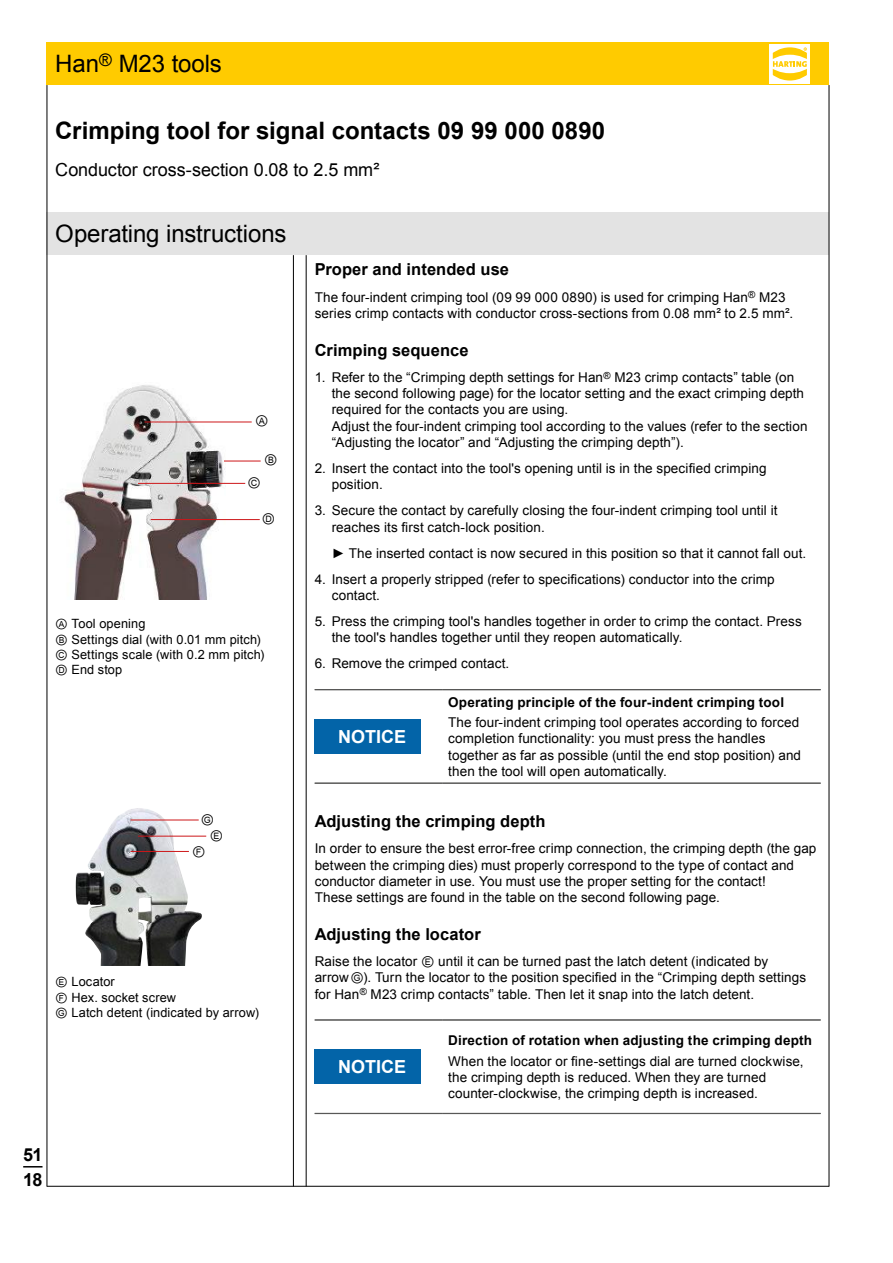
<style>
.page{position:relative;width:893px;height:1263px;background:#fff}
.page>*{position:absolute;margin:0;border:0;box-sizing:border-box;transform-origin:0 0}
.t1{font:700 24px "Arial";color:#000}
.t2{font:24px "Arial";letter-spacing:-.005em;color:#000}
.t3{font:18px "Arial";letter-spacing:-.005em;color:#000}
.t4{font:700 18px "Arial";color:#fff}
.t5{font:700 18px/25.5px "Arial";color:#000}
.t6{font:700 16.5px "Arial";letter-spacing:.005em;color:#000}
.t7{font:13.5px/16.2px "Arial";letter-spacing:.005em;color:#000}
.t8{font:700 13.5px "Arial";letter-spacing:.015em;color:#000}
.t9{font:13.35px "Arial Unicode MS";color:#000}
.t10{font:12.75px/15.3px "Arial";letter-spacing:.01em;color:#000}
.s1{font-family:"Arial Unicode MS"}
</style>
<div class="page">
<svg style="left:23px;top:1166px;width:20px;height:1px"></svg>
<div style="left:47px;top:213px;width:782px;height:42px;background:#e3e3e3"></div>
<div style="left:47px;top:43px;width:782px;height:42px;background:#ffcb00"></div>
<div style="left:770px;top:44px;width:40px;height:39px;background:#fff"></div>
<svg style="left:773px;top:47px;width:34px;height:34px"></svg>
<hr style="left:47px;top:85px;width:1px;height:1101px;background:#000">
<hr style="left:829px;top:85px;width:1px;height:1101px;background:#000">
<hr style="left:47px;top:1186px;width:782px;height:1px;background:#000">
<hr style="left:293px;top:255px;width:1px;height:931px;background:#000">
<hr style="left:306px;top:255px;width:1px;height:931px;background:#000">
<img style="left:62px;top:385px;width:163px;height:214px">
<hr style="left:144px;top:422px;width:108px;height:1px;background:#cd1719">
<hr style="left:138px;top:483px;width:107px;height:1px;background:#cd1719">
<hr style="left:224px;top:461px;width:37px;height:1px;background:#cd1719">
<hr style="left:151px;top:519px;width:109px;height:1px;background:#cd1719">
<img style="left:76px;top:808px;width:126px;height:158px">
<hr style="left:138px;top:836px;width:68px;height:1px;background:#cd1719">
<hr style="left:131px;top:820px;width:68px;height:1px;background:#cd1719">
<hr style="left:131px;top:851px;width:58px;height:1px;background:#cd1719">
<hr style="left:315px;top:689px;width:127px;height:1px;background:#565655">
<hr style="left:442px;top:689px;width:379px;height:1px;background:#565655">
<hr style="left:315px;top:783px;width:127px;height:1px;background:#565655">
<hr style="left:442px;top:783px;width:379px;height:1px;background:#565655">
<div style="left:315px;top:719px;width:106px;height:34px;background:#0364a8"></div>
<hr style="left:315px;top:1019px;width:127px;height:1px;background:#565655">
<hr style="left:315px;top:1020px;width:127px;height:1px;background:#565655">
<hr style="left:442px;top:1019px;width:379px;height:1px;background:#565655">
<hr style="left:442px;top:1020px;width:379px;height:1px;background:#565655">
<hr style="left:315px;top:1113px;width:127px;height:1px;background:#565655">
<hr style="left:442px;top:1113px;width:379px;height:1px;background:#565655">
<div style="left:315px;top:1050px;width:106px;height:34px;background:#0364a8"></div>
<h1 class="t2" style="left:55px;top:48px;width:168px">Han<sup>®</sup> M23 tools</h1>
<h1 class="t1" style="left:55px;top:114px;width:551px">Crimping tool for signal contacts 09 99 000 0890</h1>
<h2 class="t3" style="left:55px;top:158px;width:326px">Conductor cross-section 0. 08 to 2. 5 mm²</h2>
<h1 class="t2" style="left:55px;top:218px;width:233px">Operating instructions</h1>
<p class="t9" style="left:255px;top:410px;width:15px">Ⓐ</p>
<p class="t9" style="left:264px;top:449px;width:15px">Ⓑ</p>
<p class="t9" style="left:247px;top:473px;width:15px">Ⓒ</p>
<p class="t9" style="left:262px;top:509px;width:15px">Ⓓ</p>
<p class="t10" style="left:55px;top:616px;width:211px"><span class="s1">Ⓐ</span> Tool opening<br><span class="s1">Ⓑ</span> Settings dial (with 0. 01 mm pitch)<br><span class="s1">Ⓒ</span> Settings scale (with 0. 2 mm pitch)<br><span class="s1">Ⓓ</span> End stop</p>
<p class="t9" style="left:201px;top:809px;width:15px">Ⓖ</p>
<p class="t9" style="left:192px;top:842px;width:15px">Ⓕ</p>
<p class="t9" style="left:210px;top:825px;width:15px">Ⓔ</p>
<p class="t10" style="left:55px;top:974px;width:205px"><span class="s1">Ⓔ</span> Locator<br><span class="s1">Ⓕ</span> Hex. socket screw<br><span class="s1">Ⓖ</span> Latch detent (indicated by arrow)</p>
<h2 class="t5" style="left:23px;top:1142px;width:21px">51<br>18</h2>
<p class="t6" style="left:315px;top:259px;width:196px">Proper and intended use</p>
<p class="t7" style="left:315px;top:289px;width:478px">The four-indent crimping tool (09 99 000 0890) is used for crimping Han<sup>®</sup> M23 series crimp contacts with conductor cross-sections from 0. 08 mm² to 2. 5 mm².</p>
<p class="t6" style="left:315px;top:339px;width:156px">Crimping sequence</p>
<p class="t7" style="left:332px;top:369px;width:477px;text-indent:-17px">1. Refer to the “Crimping depth settings for Han<sup>®</sup> M23 crimp contacts” table (on the second following page) for the locator setting and the exact crimping depth required for the contacts you are using.<br>Adjust the four-indent crimping tool according to the values (refer to the section “Adjusting the locator” and “Adjusting the crimping depth”).</p>
<p class="t7" style="left:332px;top:460px;width:436px;text-indent:-17px">2. Insert the contact into the tool's opening until is in the specified crimping position.</p>
<p class="t7" style="left:332px;top:503px;width:447px;text-indent:-17px">3. Secure the contact by carefully closing the four-indent crimping tool until it reaches its first catch-lock position.</p>
<p class="t7" style="left:332px;top:545px;width:476px">► The inserted contact is now secured in this position so that it cannot fall out.</p>
<p class="t7" style="left:332px;top:571px;width:444px;text-indent:-17px">4. Insert a properly stripped (refer to specifications) conductor into the crimp contact.</p>
<p class="t7" style="left:332px;top:613px;width:472px;text-indent:-17px">5. Press the crimping tool's handles together in order to crimp the contact. Press the tool's handles together until they reopen automatically.</p>
<p class="t7" style="left:315px;top:656px;width:194px">6. Remove the crimped contact.</p>
<p class="t8" style="left:448px;top:693px;width:337px">Operating principle of the four-indent crimping tool</p>
<p class="t7" style="left:448px;top:714px;width:354px">The four-indent crimping tool operates according to forced completion functionality: you must press the handles together as far as possible (until the end stop position) and then the tool will open automatically.</p>
<p class="t6" style="left:315px;top:810px;width:232px">Adjusting the crimping depth</p>
<p class="t7" style="left:315px;top:841px;width:503px">In order to ensure the best error-free crimp connection, the crimping depth (the gap between the crimping dies) must properly correspond to the type of contact and conductor diameter in use. You must use the proper setting for the contact!<br>These settings are found in the table on the second following page.</p>
<p class="t6" style="left:315px;top:923px;width:168px">Adjusting the locator</p>
<p class="t7" style="left:315px;top:953px;width:493px">Raise the locator <span class="s1">Ⓔ</span> until it can be turned past the latch detent (indicated by arrow<span class="s1">Ⓖ</span>). Turn the locator to the position specified in the “Crimping depth settings for Han<sup>®</sup> M23 crimp contacts” table. Then let it snap into the latch detent.</p>
<h2 class="t4" style="left:338px;top:724px;width:70px">Notice</h2>
<h2 class="t4" style="left:338px;top:1055px;width:70px">Notice</h2>
<p class="t8" style="left:448px;top:1031px;width:365px">Direction of rotation when adjusting the crimping depth</p>
<p class="t7" style="left:448px;top:1053px;width:357px">When the locator or fine-settings dial are turned clockwise, the crimping depth is reduced. When they are turned counter-clockwise, the crimping depth is increased.</p>
</div>
